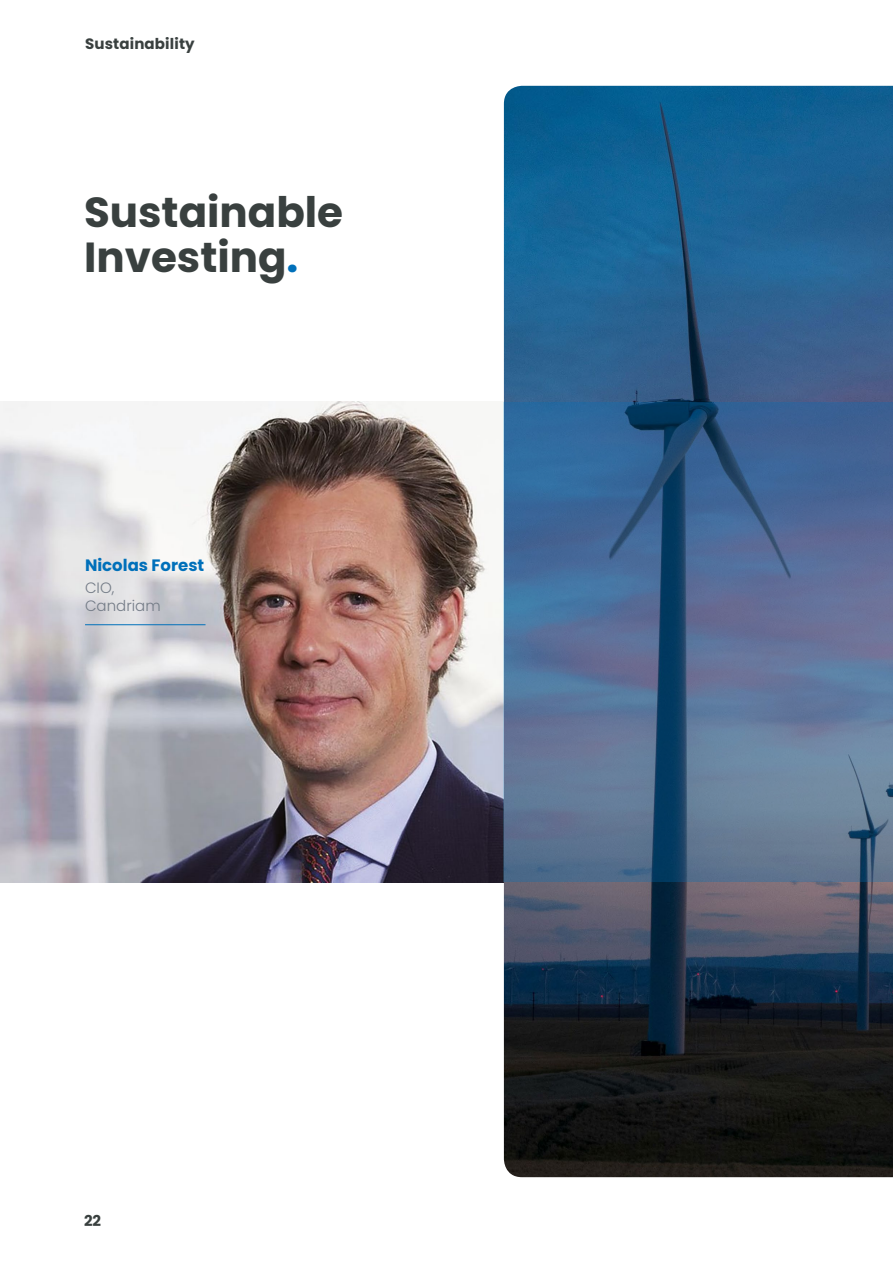
<style>
.page{position:relative;width:893px;height:1263px;background:#fff}
.page>*{position:absolute;margin:0;border:0;box-sizing:border-box;transform-origin:0 0}
.t1{font:700 42px/45px "Poppins";color:#39403f}
.t2{font:700 16.5px "Poppins";color:#0070ba}
.t3{font:700 15px "Poppins";letter-spacing:.01em;color:#39403f}
.t4{font:300 15px/18px "Poppins";color:#747c87}
.s1{color:#0070ba}
</style>
<div class="page">
<img style="left:0;top:402px;width:504px;height:480px">
<img style="left:504px;top:86px;width:389px;height:1091px">
<svg style="left:504px;top:402px;width:389px;height:480px;background:#4f6d93"></svg>
<hr style="left:85px;top:624px;width:121px;height:1px;background:#0070ba">
<p class="t3" style="left:85px;top:35px;width:111px">Sustainability</p>
<p class="t1" style="left:84px;top:190px;width:261px">Sustainable<br>Investing<span class="s1">.</span></p>
<p class="t2" style="left:85px;top:555px;width:121px">Nicolas Forest</p>
<p class="t4" style="left:85px;top:579px;width:77px">CIO,<br>Candriam</p>
<p class="t3" style="left:84px;top:1212px;width:19px">22</p>
</div>
